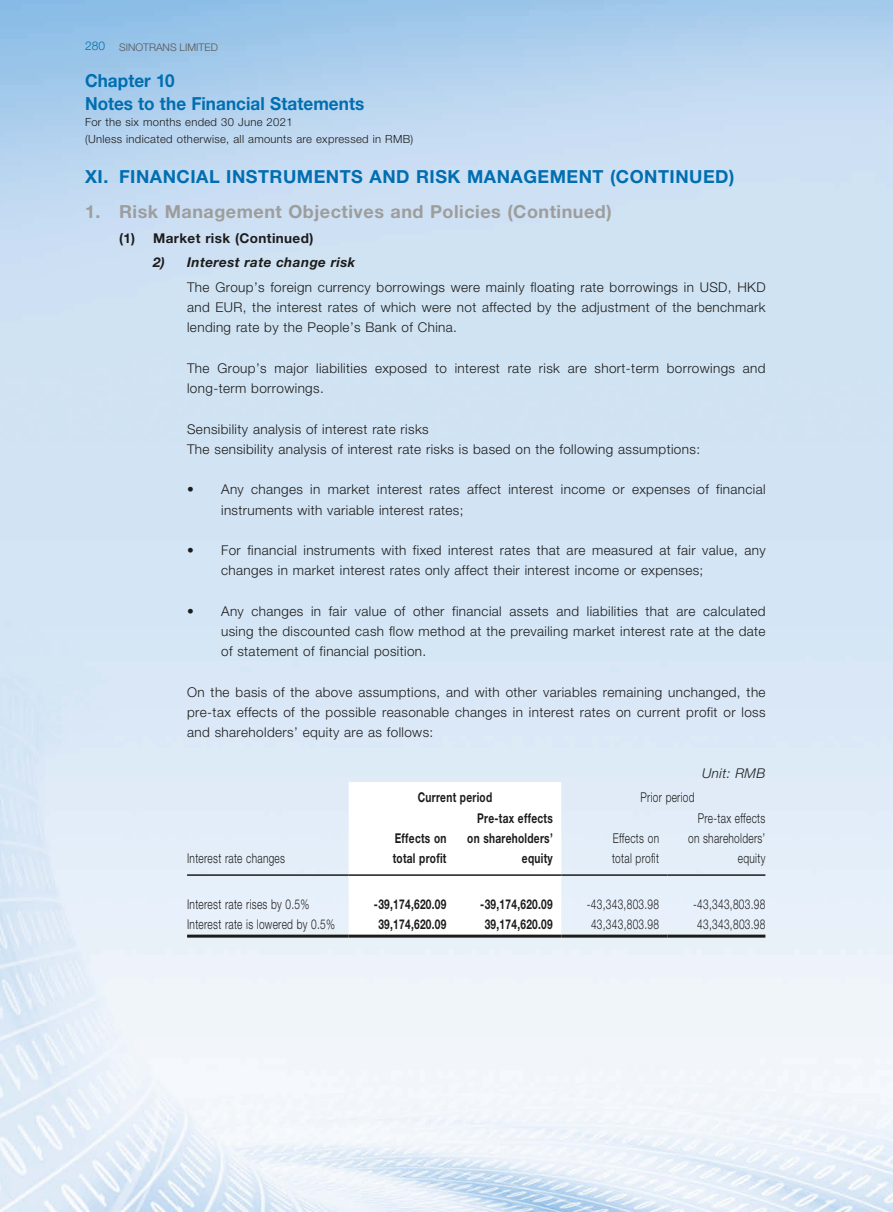
<style>
.page{position:relative;width:893px;height:1212px;background:#fff}
.page>*{position:absolute;margin:0;border:0;box-sizing:border-box;transform-origin:0 0}
.t1{font:700 18px "Helvetica Neue LT Std";letter-spacing:.03em;color:#006eb0}
.t2{font:700 18px "Helvetica Neue LT Std";letter-spacing:.03em;color:#9d9d9c}
.t3{font:700 18px/22.5px "Helvetica Neue LT Std";letter-spacing:.005em;color:#006eb0;scale:.95 1}
.t4{font:300 13.5px/20.2px "Helvetica Neue LT Std";letter-spacing:.03em;color:#1c1c1b}
.t5{font:300 13.5px/20.2px "Helvetica Neue LT Std";letter-spacing:.03em;color:#1c1c1b;scale:.75 1}
.t6{font:700 13.5px/20.2px "Helvetica Neue LT Std";letter-spacing:.03em;color:#1c1c1b;scale:.75 1}
.t7{font:700 13.5px "Helvetica Neue LT Std";letter-spacing:.03em;color:#1c1c1b}
.t8{font:italic 700 13.5px "Helvetica Neue LT Std";letter-spacing:.03em;color:#1c1c1b}
.t9{font:italic 300 13.5px "Helvetica Neue LT Std";letter-spacing:.03em;color:#1c1c1b}
.t10{font:300 11.25px/16.5px "Helvetica Neue LT Std";letter-spacing:.03em;color:#1c1c1b}
.t11{font:300 10.5px "Helvetica Neue LT Std";color:#575756}
.s1{font-size:12px;color:#006eb0}
</style>
<div class="page">
<img style="left:0;top:0;width:893px;height:1212px">
<svg style="left:349px;top:782px;width:212px;height:152px"></svg>
<hr style="left:187px;top:874px;width:162px;height:2px;background:#1c1c1b">
<hr style="left:349px;top:874px;width:106px;height:2px;background:#1c1c1b">
<hr style="left:455px;top:874px;width:106px;height:2px;background:#1c1c1b">
<hr style="left:561px;top:874px;width:107px;height:2px;background:#1c1c1b">
<hr style="left:668px;top:874px;width:97px;height:2px;background:#1c1c1b">
<hr style="left:187px;top:934px;width:162px;height:3px;background:#1c1c1b">
<hr style="left:349px;top:934px;width:106px;height:3px;background:#1c1c1b">
<hr style="left:455px;top:934px;width:106px;height:3px;background:#1c1c1b">
<hr style="left:561px;top:934px;width:107px;height:3px;background:#1c1c1b">
<hr style="left:668px;top:934px;width:97px;height:3px;background:#1c1c1b">
<p class="t11" style="left:85px;top:40px;width:134px"><span class="s1">280</span> SINOTRANS LIMITED</p>
<h1 class="t3" style="left:85px;top:69px;width:296px">Chapter 10<br>Notes to the Financial Statements</h1>
<p class="t10" style="left:85px;top:114px;width:330px">For the six months ended 30 June 2021<br>(Unless indicated otherwise, all amounts are expressed in RMB)</p>
<h1 class="t1" style="left:85px;top:165px;width:651px">XI. FINANCIAL INSTRUMENTS AND RISK MANAGEMENT (CONTINUED)</h1>
<h1 class="t2" style="left:85px;top:201px;width:528px">1. Risk Management Objectives and Policies (Continued)</h1>
<p class="t7" style="left:119px;top:230px;width:196px">(1) Market risk (Continued)</p>
<p class="t8" style="left:153px;top:254px;width:204px">2) Interest rate change risk</p>
<p class="t4" style="left:187px;top:276px;width:580px;text-align:justify">The Group’s foreign currency borrowings were mainly floating rate borrowings in USD, HKD and EUR, the interest rates of which were not affected by the adjustment of the benchmark lending rate by the People’s Bank of China.</p>
<p class="t4" style="left:187px;top:357px;width:580px">The Group’s major liabilities exposed to interest rate risk are short-term borrowings and long-term borrowings.</p>
<p class="t4" style="left:187px;top:418px;width:514px">Sensibility analysis of interest rate risks<br>The sensibility analysis of interest rate risks is based on the following assumptions:</p>
<p class="t4" style="left:221px;top:479px;width:546px;text-indent:-34px">• Any changes in market interest rates affect interest income or expenses of financial instruments with variable interest rates;</p>
<p class="t4" style="left:221px;top:540px;width:546px;text-indent:-34px">• For financial instruments with fixed interest rates that are measured at fair value, any changes in market interest rates only affect their interest income or expenses;</p>
<p class="t4" style="left:221px;top:600px;width:546px;text-align:justify;text-indent:-34px">• Any changes in fair value of other financial assets and liabilities that are calculated using the discounted cash flow method at the prevailing market interest rate at the date of statement of financial position.</p>
<p class="t4" style="left:187px;top:681px;width:580px;text-align:justify">On the basis of the above assumptions, and with other variables remaining unchanged, the pre-tax effects of the possible reasonable changes in interest rates on current profit or loss and shareholders’ equity are as follows:</p>
<p class="t9" style="left:702px;top:765px;width:65px">Unit: RMB</p>
<p class="t6" style="left:418px;top:787px;width:101px">Current period</p>
<p class="t5" style="left:641px;top:787px;width:74px">Prior period</p>
<p class="t5" style="left:187px;top:848px;width:132px">Interest rate changes</p>
<p class="t6" style="left:393px;top:827px;width:73px">Effects on total profit</p>
<p class="t6" style="left:467px;top:807px;width:116px;text-align:right">Pre-tax effects on shareholders’ equity</p>
<p class="t5" style="left:612px;top:827px;width:64px">Effects on total profit</p>
<p class="t5" style="left:688px;top:807px;width:105px;text-align:right">Pre-tax effects on shareholders’ equity</p>
<p class="t5" style="left:187px;top:894px;width:165px">Interest rate rises by 0.5%</p>
<p class="t6" style="left:374px;top:893px;width:98px">-39,174,620.09</p>
<p class="t6" style="left:480px;top:893px;width:98px">-39,174,620.09</p>
<p class="t5" style="left:587px;top:894px;width:98px">-43,343,803.98</p>
<p class="t5" style="left:693px;top:894px;width:98px">-43,343,803.98</p>
<p class="t5" style="left:187px;top:914px;width:199px">Interest rate is lowered by 0.5%</p>
<p class="t6" style="left:378px;top:914px;width:92px">39,174,620.09</p>
<p class="t6" style="left:485px;top:914px;width:92px">39,174,620.09</p>
<p class="t5" style="left:591px;top:914px;width:92px">43,343,803.98</p>
<p class="t5" style="left:697px;top:914px;width:92px">43,343,803.98</p>
</div>
